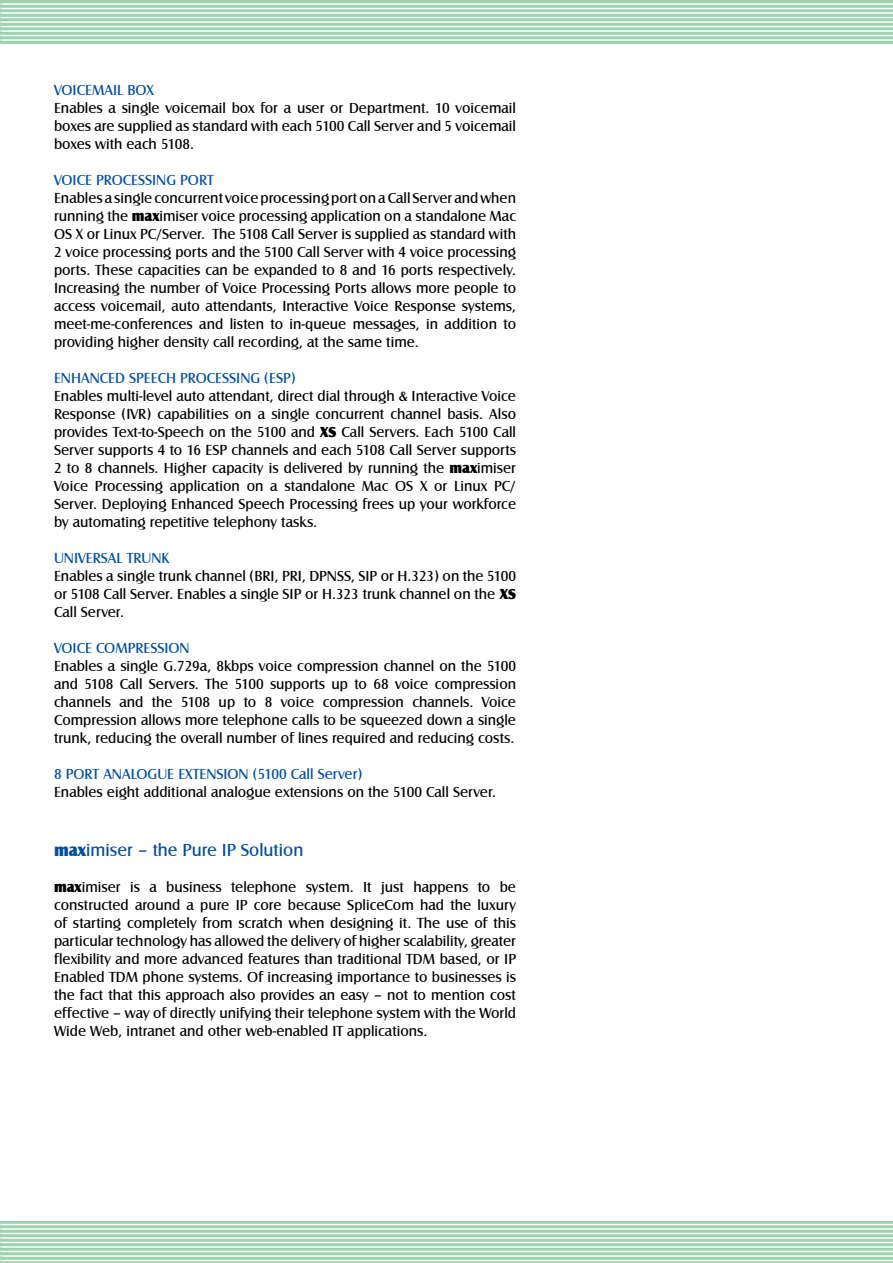
<style>
.page{position:relative;width:893px;height:1263px;background:#fff}
.page>*{position:absolute;margin:0;border:0;box-sizing:border-box;transform-origin:0 0}
.t1{font:18px "Castle T";color:#034ea2}
.t2{font:15px/18px "Castle T";color:#000;text-align:justify}
.t3{font:15px "Castle T";color:#034ea2}
.s1{font-family:"Castle T Ultr";font-size:14.25px}
.s2{font-family:"Castle T Ultr"}
.s3{font-family:"Castle T Ultr";font-size:16.5px}
</style>
<div class="page">
<hr style="left:0;top:0;width:1px;height:44px;background:#9bd3ae">
<hr style="left:0;top:1221px;width:1px;height:42px;background:#9bd3ae">
<svg style="left:0;top:1223px;width:1px;height:38px"></svg>
<svg style="left:0;top:3px;width:1px;height:38px"></svg>
<svg style="left:2px;top:0;width:891px;height:44px;background:#a1d5b3"></svg>
<svg style="left:2px;top:1221px;width:891px;height:42px;background:#a3d6b4"></svg>
<hr style="left:2px;top:1224px;width:891px;height:1px;background:#fff">
<hr style="left:2px;top:3px;width:891px;height:2px;background:#fff">
<hr style="left:2px;top:1228px;width:891px;height:2px;background:#fff">
<hr style="left:2px;top:8px;width:891px;height:1px;background:#fff">
<hr style="left:2px;top:1233px;width:891px;height:1px;background:#fff">
<hr style="left:2px;top:12px;width:891px;height:2px;background:#fff">
<hr style="left:2px;top:1237px;width:891px;height:2px;background:#fff">
<hr style="left:2px;top:17px;width:891px;height:1px;background:#fff">
<hr style="left:2px;top:1242px;width:891px;height:1px;background:#fff">
<hr style="left:2px;top:21px;width:891px;height:2px;background:#fff">
<hr style="left:2px;top:1246px;width:891px;height:2px;background:#fff">
<hr style="left:2px;top:26px;width:891px;height:1px;background:#fff">
<hr style="left:2px;top:1251px;width:891px;height:1px;background:#fff">
<hr style="left:2px;top:30px;width:891px;height:2px;background:#fff">
<hr style="left:2px;top:1255px;width:891px;height:2px;background:#fff">
<hr style="left:2px;top:35px;width:891px;height:1px;background:#fff">
<hr style="left:2px;top:1260px;width:891px;height:1px;background:#fff">
<hr style="left:2px;top:39px;width:891px;height:2px;background:#fff">
<p class="t3" style="left:54px;top:81px;width:101px">VOICEMAIL BOX</p>
<p class="t2" style="left:54px;top:99px;width:464px">Enables a single voicemail box for a user or Department. 10 voicemail boxes are supplied as standard with each 5100 Call Server and 5 voicemail boxes with each 5108.</p>
<p class="t3" style="left:54px;top:171px;width:161px">VOICE PROCESSING PORT</p>
<p class="t2" style="left:54px;top:189px;width:464px">Enables a single concurrent voice processing port on a Call Server and when running the <span class="s1">max</span>imiser voice processing application on a standalone Mac OS X or Linux PC/Server. The 5108 Call Server is supplied as standard with 2 voice processing ports and the 5100 Call Server with 4 voice processing ports. These capacities can be expanded to 8 and 16 ports respectively.<br>Increasing the number of Voice Processing Ports allows more people to access voicemail, auto attendants, Interactive Voice Response systems, meet-me-conferences and listen to in-queue messages, in addition to providing higher density call recording, at the same time.</p>
<p class="t3" style="left:54px;top:369px;width:243px">ENHANCED SPEECH PROCESSING (ESP)</p>
<p class="t2" style="left:54px;top:387px;width:464px">Enables multi-level auto attendant, direct dial through &amp; Interactive Voice Response (IVR) capabilities on a single concurrent channel basis. Also provides Text-to-Speech on the 5100 and <span class="s2">XS</span> Call Servers. Each 5100 Call Server supports 4 to 16 ESP channels and each 5108 Call Server supports 2 to 8 channels. Higher capacity is delivered by running the <span class="s1">max</span>imiser Voice Processing application on a standalone Mac OS X or Linux PC/ Server. Deploying Enhanced Speech Processing frees up your workforce by automating repetitive telephony tasks.</p>
<p class="t3" style="left:54px;top:549px;width:117px">UNIVERSAL TRUNK</p>
<p class="t2" style="left:54px;top:567px;width:464px">Enables a single trunk channel (BRI, PRI, DPNSS, SIP or H.323) on the 5100 or 5108 Call Server. Enables a single SIP or H.323 trunk channel on the <span class="s2">XS </span>Call Server.</p>
<p class="t3" style="left:54px;top:639px;width:137px">VOICE COMPRESSION</p>
<p class="t2" style="left:54px;top:657px;width:464px">Enables a single G.729a, 8kbps voice compression channel on the 5100 and 5108 Call Servers. The 5100 supports up to 68 voice compression channels and the 5108 up to 8 voice compression channels. Voice Compression allows more telephone calls to be squeezed down a single trunk, reducing the overall number of lines required and reducing costs.</p>
<p class="t3" style="left:54px;top:765px;width:310px">8 PORT ANALOGUE EXTENSION (5100 Call Server)</p>
<p class="t2" style="left:54px;top:783px;width:444px">Enables eight additional analogue extensions on the 5100 Call Server.</p>
<p class="t1" style="left:54px;top:840px;width:251px"><span class="s3">max</span>imiser – the Pure IP Solution</p>
<p class="t2" style="left:54px;top:878px;width:464px"><span class="s1">max</span>imiser is a business telephone system. It just happens to be constructed around a pure IP core because SpliceCom had the luxury of starting completely from scratch when designing it. The use of this particular technology has allowed the delivery of higher scalability, greater flexibility and more advanced features than traditional TDM based, or IP Enabled TDM phone systems. Of increasing importance to businesses is the fact that this approach also provides an easy – not to mention cost effective – way of directly unifying their telephone system with the World Wide Web, intranet and other web-enabled IT applications.</p>
</div>
